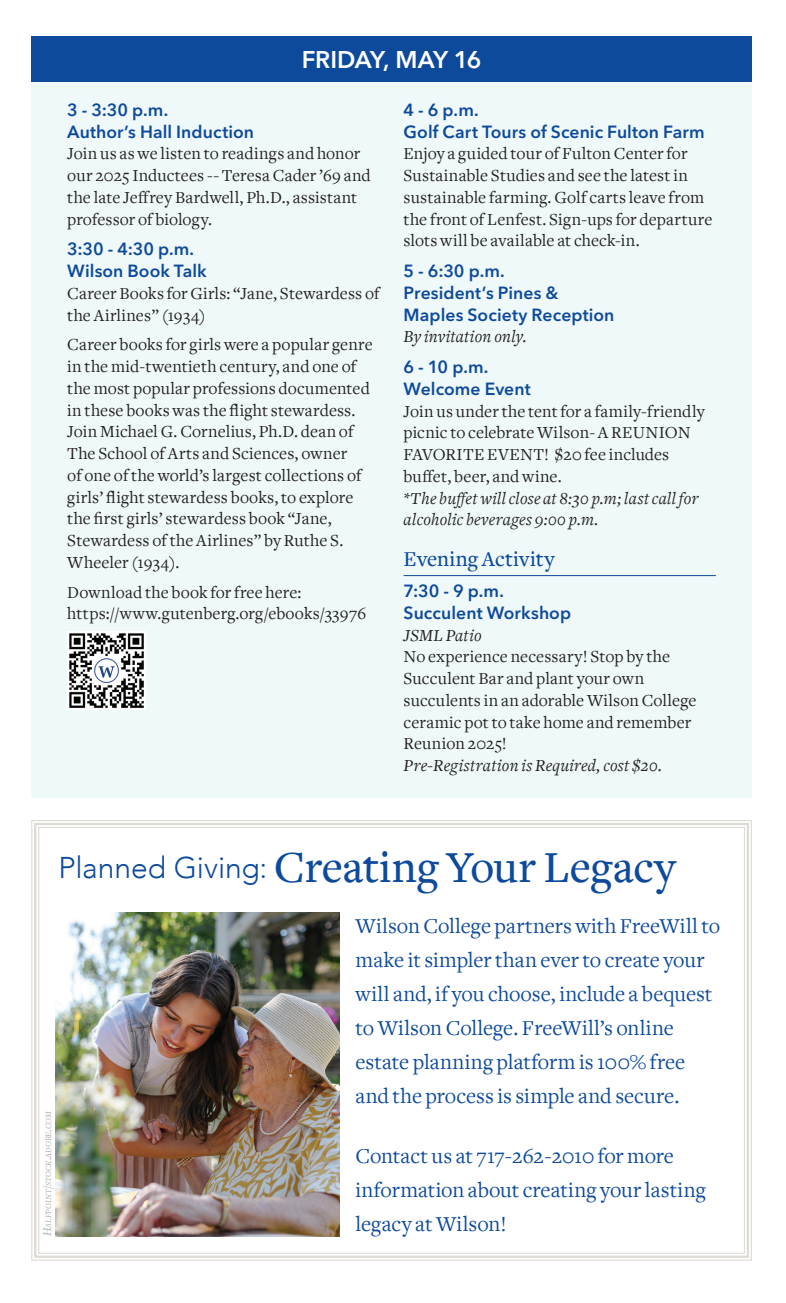
<style>
.page{position:relative;width:786px;height:1303px;background:#fff}
.page>*{position:absolute;margin:0;border:0;box-sizing:border-box;transform-origin:0 0}
.t1{font:500 46px "Freight Text";letter-spacing:-.005em;color:#0d4a9c}
.t2{font:600 24px "Avenir Next LT Pro";letter-spacing:-.02em;color:#fff}
.t3{font:22px/34px "Freight Text";color:#0d4a9c}
.t4{font:500 22px "Freight Text";letter-spacing:.01em;color:#0d4a9c}
.t5{font:17.6px/21.8px "Freight Text";letter-spacing:.01em;color:#231f20}
.t6{font:600 17.6px/21.8px "Avenir Next LT Pro";letter-spacing:.005em;color:#0d4a9c}
.t7{font:italic 17.6px/21.8px "Freight Text";letter-spacing:.015em;color:#231f20}
.t8{font:italic 8.4px "Freight Text";color:#aeafb3}
.s1{font-family:"Avenir";font-weight:300;font-size:30px}
.s2{font-size:12px}
</style>
<div class="page">
<div style="left:31px;top:37px;width:720px;height:761px;background:#f0f9fa"></div>
<img style="left:67px;top:631px;width:78px;height:78px">
<hr style="left:403px;top:575px;width:312px;height:1px;background:#0d4a9c">
<div style="left:31px;top:37px;width:720px;height:45px;background:#0d4a9c"></div>
<svg style="left:31px;top:820px;width:721px;height:441px"></svg>
<div style="left:34px;top:823px;width:714px;height:435px;border:2px solid #dedbd6"></div>
<img style="left:56px;top:912px;width:283px;height:324px">
<h2 class="t2" style="left:301px;top:45px;width:181px">FRIDAY, MAY 16</h2>
<p class="t6" style="left:67px;top:99px;width:188px">3 - 3:30 p.m.<br>Author’s Hall Induction</p>
<p class="t5" style="left:67px;top:144px;width:305px">Join us as we listen to readings and honor our 2025 Inductees -- Teresa Cader ’69 and the late Jeffrey Bardwell, Ph.D., assistant professor of biology.</p>
<p class="t6" style="left:67px;top:238px;width:141px">3:30 - 4:30 p.m.<br>Wilson Book Talk</p>
<p class="t5" style="left:67px;top:284px;width:313px">Career Books for Girls: “Jane, Stewardess of the Airlines” (1934)</p>
<p class="t5" style="left:67px;top:335px;width:307px">Career books for girls were a popular genre in the mid-twentieth century, and one of the most popular professions documented in these books was the flight stewardess.<br>Join Michael G. Cornelius, Ph.D. dean of The School of Arts and Sciences, owner<br>of one of the world’s largest collections of girls’ flight stewardess books, to explore the first girls’ stewardess book “Jane, Stewardess of the Airlines” by Ruthe S.<br>Wheeler (1934).</p>
<p class="t5" style="left:67px;top:583px;width:300px">Download the book for free here: https://www.gutenberg.org/ebooks/33976</p>
<p class="t6" style="left:403px;top:99px;width:302px">4 - 6 p.m.<br>Golf Cart Tours of Scenic Fulton Farm</p>
<p class="t5" style="left:403px;top:144px;width:310px">Enjoy a guided tour of Fulton Center for Sustainable Studies and see the latest in sustainable farming. Golf carts leave from the front of Lenfest. Sign-ups for departure slots will be available at check-in.</p>
<p class="t6" style="left:403px;top:260px;width:212px">5 - 6:30 p.m.<br>President’s Pines &amp;<br>Maples Society Reception</p>
<p class="t7" style="left:403px;top:327px;width:124px">By invitation only.</p>
<p class="t6" style="left:403px;top:356px;width:128px">6 - 10 p.m.<br>Welcome Event</p>
<p class="t5" style="left:403px;top:402px;width:302px">Join us under the tent for a family-friendly picnic to celebrate Wilson- A REUNION FAVORITE EVENT! $20 fee includes buffet, beer, and wine.</p>
<p class="t7" style="left:403px;top:489px;width:296px">*The buffet will close at 8:30 p.m; last call for alcoholic beverages 9:00 p.m.</p>
<p class="t4" style="left:403px;top:551px;width:152px">Evening Activity</p>
<p class="t6" style="left:403px;top:580px;width:169px">7:30 - 9 p.m.<br>Succulent Workshop</p>
<p class="t7" style="left:403px;top:626px;width:80px">JSML Patio</p>
<p class="t5" style="left:403px;top:647px;width:294px">No experience necessary! Stop by the<br>Succulent Bar and plant your own succulents in an adorable Wilson College ceramic pot to take home and remember<br>Reunion 2025!</p>
<p class="t7" style="left:403px;top:756px;width:260px">Pre-Registration is Required, cost $20.</p>
<h1 class="t1" style="left:59px;top:850px;width:618px"><span class="s1">Planned Giving:</span> Creating Your Legacy</h1>
<p class="t3" style="left:355px;top:911px;width:366px">Wilson College partners with FreeWill to make it simpler than ever to create your will and, if you choose, include a bequest to Wilson College. FreeWill’s online estate planning platform is 100% free and the process is simple and secure.</p>
<p class="t3" style="left:355px;top:1141px;width:352px">Contact us at 717-262-2010 for more information about creating your lasting legacy at Wilson!</p>
<p class="t8" style="left:45px;top:1236px;width:126px;rotate:-90deg"><span class="s2">H</span>alfpoint<span class="s2">/</span>stock<span class="s2">.</span>adobe<span class="s2">.</span>com</p>
</div>
